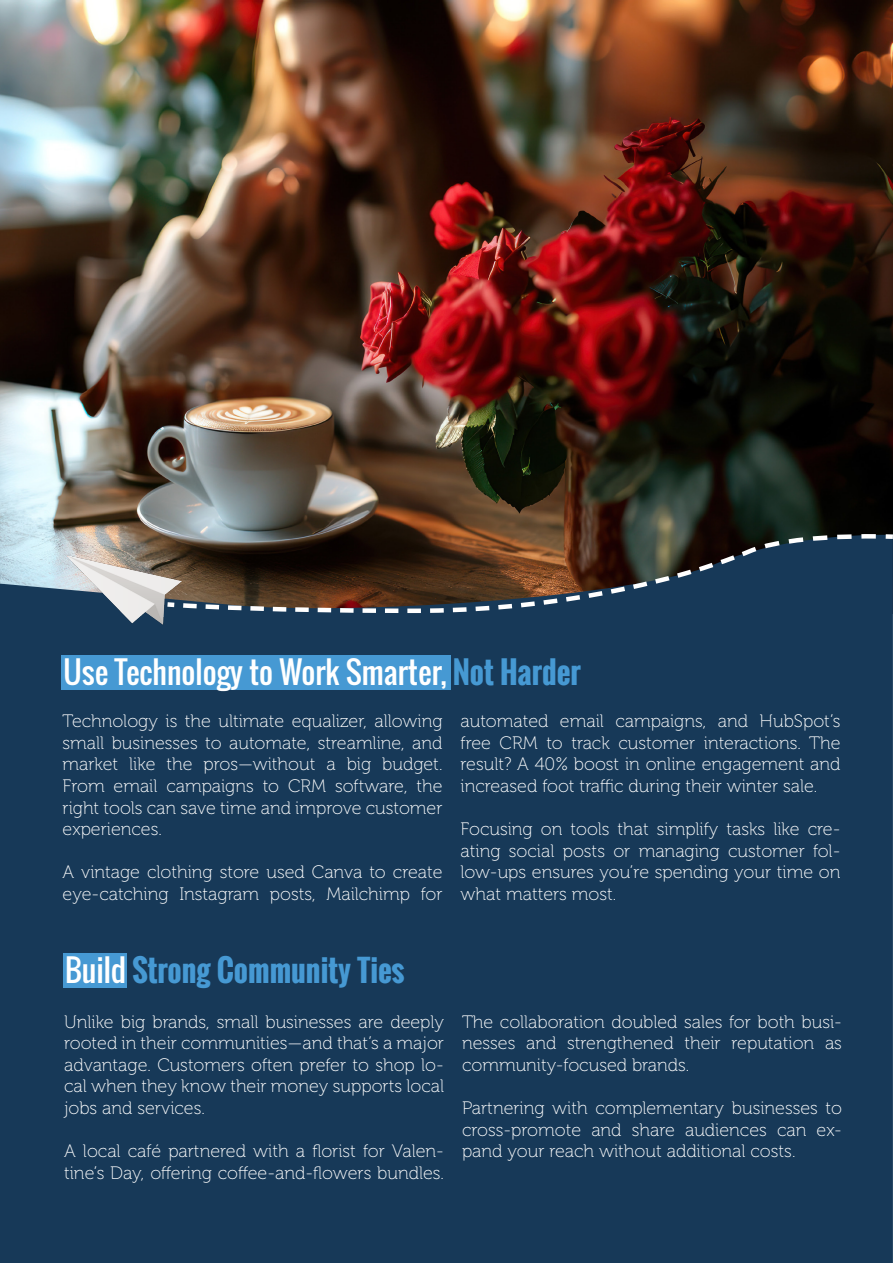
<style>
.page{position:relative;width:893px;height:1263px;background:#fff}
.page>*{position:absolute;margin:0;border:0;box-sizing:border-box;transform-origin:0 0}
.t1{font:30px "Oswald";color:#fff}
.t2{font:700 30px "Oswald";color:#4699d3}
.t3{font:18px/21.6px "Museo 100";color:#fff;text-align:justify}
.s1{font-weight:700;color:#4699d3}
.s2{font-weight:400;color:#fff}
</style>
<div class="page">
<img style="left:0;top:0;width:893px;height:531px">
<div style="left:0;top:531px;width:893px;height:732px;background:#173958"></div>
<svg style="left:163px;top:532px;width:730px;height:83px;background:#3b3939"></svg>
<img style="left:63px;top:553px;width:120px;height:74px">
<div style="left:62px;top:655px;width:389px;height:35px;background:#4699d3"></div>
<div style="left:63px;top:953px;width:64px;height:34px;background:#4699d3"></div>
<p class="t1" style="left:64px;top:650px;width:519px">Use Technology to Work Smarter, <span class="s1">Not Harder</span></p>
<p class="t3" style="left:63px;top:711px;width:381px">Technology is the ultimate equalizer, allowing small businesses to automate, streamline, and market like the pros—without a big budget.<br>From email campaigns to CRM software, the right tools can save time and improve customer experiences.</p>
<p class="t3" style="left:63px;top:862px;width:381px">A vintage clothing store used Canva to create eye-catching Instagram posts, Mailchimp for</p>
<p class="t3" style="left:460px;top:711px;width:381px">automated email campaigns, and HubSpot’s free CRM to track customer interactions. The result? A 40% boost in online engagement and increased foot traffic during their winter sale.</p>
<p class="t3" style="left:460px;top:819px;width:381px">Focusing on tools that simplify tasks like cre&shy;ating social posts or managing customer fol&shy;low-ups ensures you’re spending your time on what matters most.</p>
<p class="t2" style="left:65px;top:947px;width:341px"><span class="s2">Build</span> Strong Community Ties</p>
<p class="t3" style="left:64px;top:1011px;width:381px">Unlike big brands, small businesses are deeply rooted in their communities—and that’s a major advantage. Customers often prefer to shop lo&shy;cal when they know their money supports local jobs and services.</p>
<p class="t3" style="left:64px;top:1141px;width:381px">A local café partnered with a florist for Valen&shy;tine’s Day, offering coffee-and-flowers bundles.</p>
<p class="t3" style="left:462px;top:1011px;width:381px">The collaboration doubled sales for both busi&shy;nesses and strengthened their reputation as community-focused brands.</p>
<p class="t3" style="left:462px;top:1097px;width:381px">Partnering with complementary businesses to cross-promote and share audiences can ex&shy;pand your reach without additional costs.</p>
</div>
